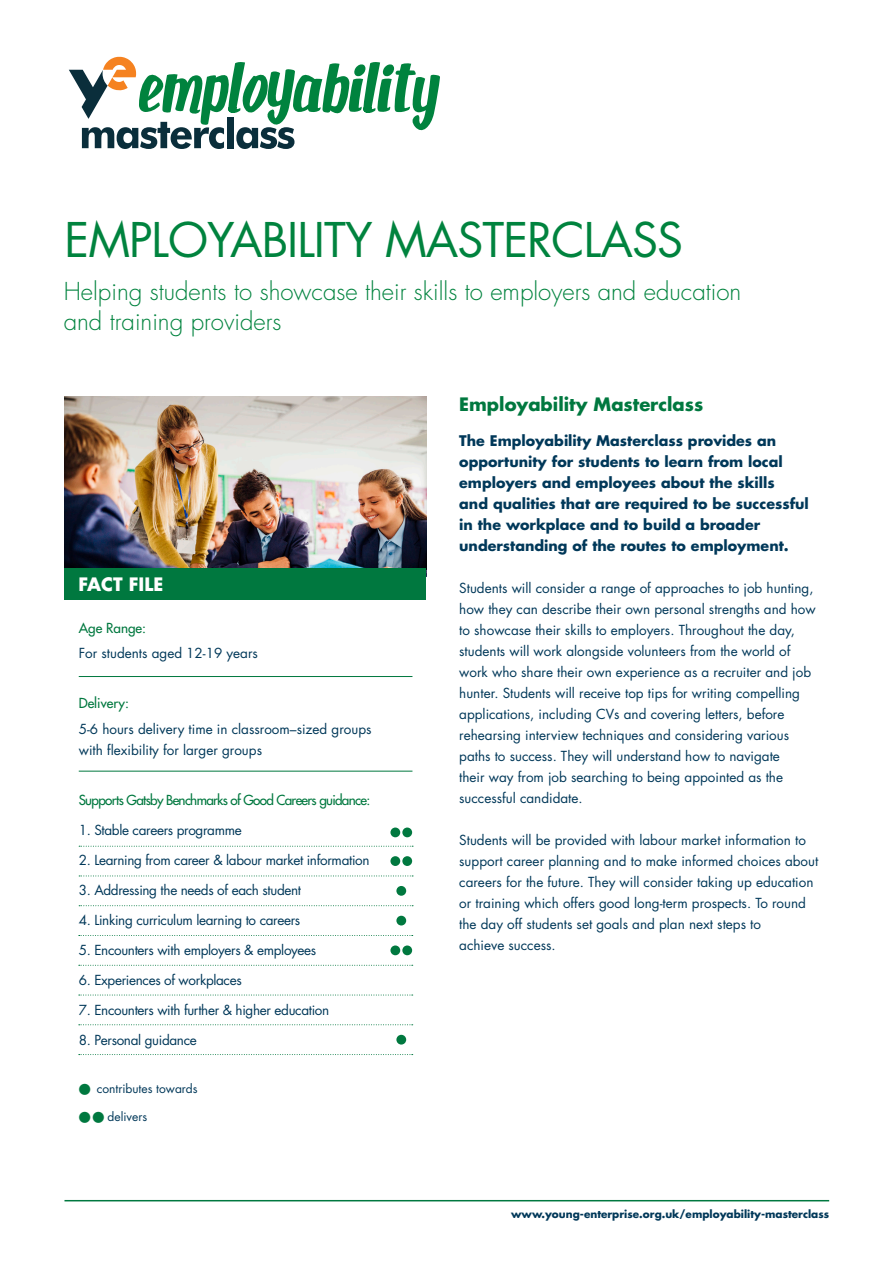
<style>
.page{position:relative;width:893px;height:1263px;background:#fff}
.page>*{position:absolute;margin:0;border:0;box-sizing:border-box;transform-origin:0 0}
.t1{font:46.5px "Futura";letter-spacing:-.02em;color:#00833e}
.t2{font:300 24px/30px "Futura";color:#00833e}
.t3{font:700 18px "Futura";color:#00783f}
.t4{font:700 18px "Futura";color:#fff}
.t5{font:700 14.25px/21px "Futura";color:#003859}
.t6{font:13.5px/21px "Futura";color:#003859}
.t7{font:13.5px "Futura";letter-spacing:-.025em;color:#003859}
.t8{font:13.5px "Futura";letter-spacing:-.05em;color:#00783f}
.t9{font:13.5px "Futura";color:#00783f}
.t10{font:12px "Futura";color:#003859}
.t11{font:700 10.5px "Futura";color:#003859}
.s1{color:#00783f}
</style>
<div class="page">
<img style="left:65px;top:396px;width:361px;height:172px">
<hr style="left:64px;top:1200px;width:765px;height:1px;background:#00783f">
<div style="left:64px;top:568px;width:362px;height:32px;background:#00783f"></div>
<hr style="left:79px;top:676px;width:333px;height:1px;background:#00783f">
<hr style="left:79px;top:771px;width:333px;height:1px;background:#00783f">
<svg style="left:79px;top:846px;width:334px;height:1px"></svg>
<svg style="left:79px;top:875px;width:334px;height:1px"></svg>
<svg style="left:79px;top:905px;width:334px;height:1px"></svg>
<svg style="left:79px;top:935px;width:334px;height:1px"></svg>
<svg style="left:79px;top:965px;width:334px;height:1px"></svg>
<svg style="left:79px;top:995px;width:334px;height:1px"></svg>
<svg style="left:79px;top:1024px;width:334px;height:1px"></svg>
<svg style="left:79px;top:1054px;width:334px;height:1px"></svg>
<div style="left:390px;top:827px;width:10px;height:10px;background:#00783f;border-radius:50%"></div>
<div style="left:402px;top:827px;width:10px;height:10px;background:#00783f;border-radius:50%"></div>
<div style="left:390px;top:945px;width:10px;height:10px;background:#00783f;border-radius:50%"></div>
<div style="left:402px;top:945px;width:10px;height:10px;background:#00783f;border-radius:50%"></div>
<div style="left:396px;top:886px;width:10px;height:10px;background:#00783f;border-radius:50%"></div>
<div style="left:396px;top:1035px;width:10px;height:9px;background:#00783f;border-radius:50%"></div>
<div style="left:390px;top:856px;width:10px;height:10px;background:#00783f;border-radius:50%"></div>
<div style="left:402px;top:856px;width:10px;height:10px;background:#00783f;border-radius:50%"></div>
<div style="left:396px;top:916px;width:10px;height:9px;background:#00783f;border-radius:50%"></div>
<svg style="left:69px;top:57px;width:371px;height:92px"></svg>
<p class="t1" style="left:64px;top:210px;width:620px">EMPLOYABILITY MASTERCLASS</p>
<p class="t2" style="left:64px;top:277px;width:679px">Helping students to showcase their skills to employers and education and training providers</p>
<p class="t4" style="left:78px;top:572px;width:86px">FACT FILE</p>
<p class="t9" style="left:79px;top:619px;width:69px">Age Range:</p>
<p class="t6" style="left:79px;top:642px;width:181px">For students aged 12-19 years</p>
<p class="t9" style="left:79px;top:694px;width:52px">Delivery:</p>
<p class="t6" style="left:79px;top:718px;width:294px">5-6 hours delivery time in classroom–sized groups with flexibility for larger groups</p>
<p class="t8" style="left:79px;top:791px;width:293px">Supports Gatsby Benchmarks of Good Careers guidance:</p>
<p class="t7" style="left:79px;top:822px;width:165px">1. Stable careers programme</p>
<p class="t7" style="left:79px;top:852px;width:292px">2. Learning from career &amp; labour market information</p>
<p class="t7" style="left:79px;top:882px;width:224px">3. Addressing the needs of each student</p>
<p class="t7" style="left:79px;top:912px;width:223px">4. Linking curriculum learning to careers</p>
<p class="t7" style="left:79px;top:942px;width:239px">5. Encounters with employers &amp; employees</p>
<p class="t7" style="left:79px;top:972px;width:165px">6. Experiences of workplaces</p>
<p class="t7" style="left:79px;top:1002px;width:252px">7. Encounters with further &amp; higher education</p>
<p class="t7" style="left:79px;top:1032px;width:120px">8. Personal guidance</p>
<p class="t10" style="left:79px;top:1080px;width:120px"><span class="s1">●</span> contributes towards</p>
<p class="t10" style="left:79px;top:1109px;width:70px"><span class="s1">●</span> <span class="s1">●</span> delivers</p>
<p class="t3" style="left:459px;top:392px;width:246px">Employability Masterclass</p>
<p class="t5" style="left:459px;top:430px;width:351px">The Employability Masterclass provides an opportunity for students to learn from local employers and employees about the skills<br>and qualities that are required to be successful in the workplace and to build a broader understanding of the routes to employment.</p>
<p class="t6" style="left:459px;top:578px;width:358px">Students will consider a range of approaches to job hunting, how they can describe their own personal strengths and how to showcase their skills to employers. Throughout the day, students will work alongside volunteers from the world of work who share their own experience as a recruiter and job hunter. Students will receive top tips for writing compelling applications, including CVs and covering letters, before rehearsing interview techniques and considering various paths to success. They will understand how to navigate<br>their way from job searching to being appointed as the successful candidate.</p>
<p class="t6" style="left:459px;top:830px;width:361px">Students will be provided with labour market information to support career planning and to make informed choices about careers for the future. They will consider taking up education or training which offers good long-term prospects. To round the day off students set goals and plan next steps to<br>achieve success.</p>
<p class="t11" style="left:511px;top:1207px;width:320px">www.young-enterprise.org.uk/employability-masterclass</p>
</div>
